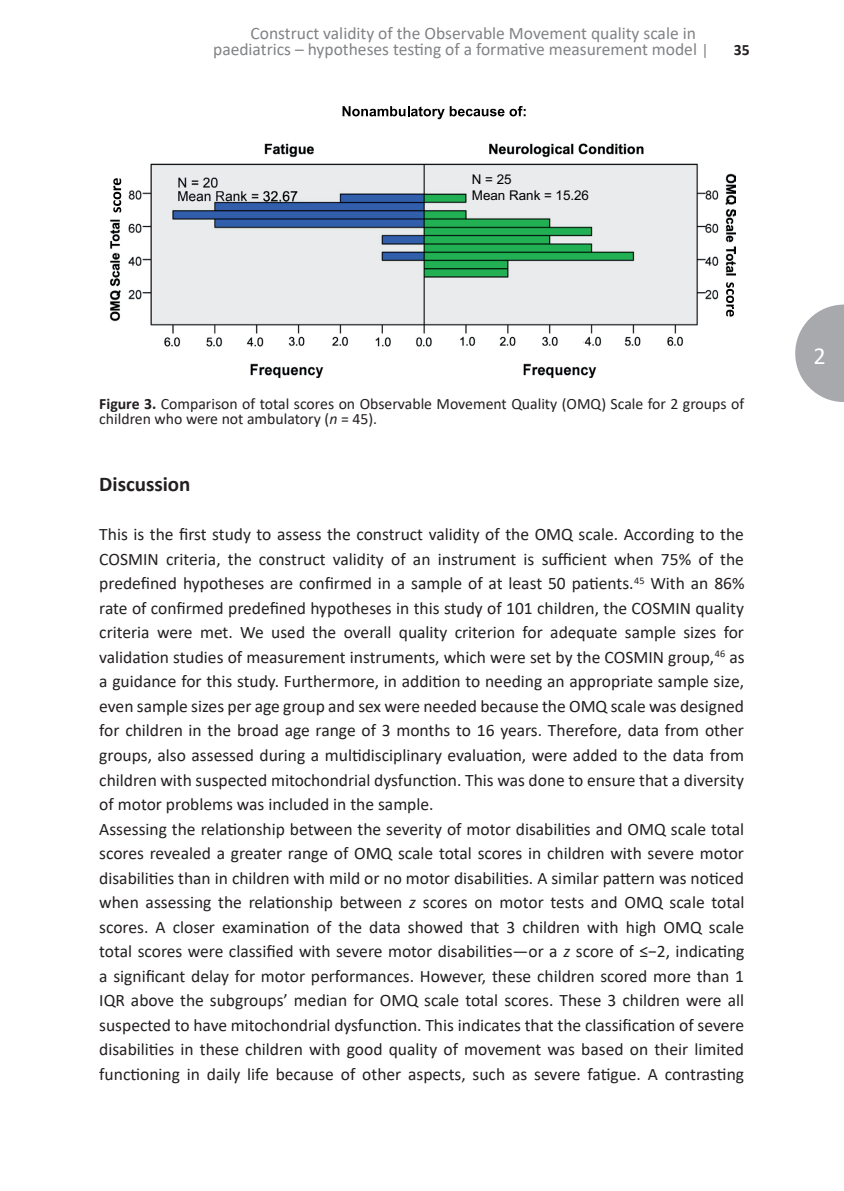
<style>
.page{position:relative;width:844px;height:1191px;background:#fff}
.page>*{position:absolute;margin:0;border:0;box-sizing:border-box;transform-origin:0 0}
.t1{font:24.5px "Calibri";color:#fff}
.Kop{font:700 21px "Calibri";color:#231f20}
.platte_tekst{font:17.5px/24.5px "Calibri";color:#231f20;text-align:justify}
.t2{font:17.5px/15.8px "Calibri";color:#808285}
.figuur_tekst{font:15.75px/15.8px "Calibri";color:#231f20}
.t3{font:700 15.75px "Calibri";color:#231f20}
.t4{font:13.47px/16.1px "Arial";color:#000002}
.s1{font-size:15.75px}
.s2{font-weight:700}
.s3{font-style:italic}
</style>
<div class="page">
<svg style="left:795px;top:304px;width:48px;height:98px"></svg>
<img style="left:109px;top:143px;width:626px;height:236px">
<svg style="left:342px;top:106px;width:183px;height:13px"></svg>
<div style="left:100px;top:160px;width:25px;height:55px;background:#fff"></div>
<svg style="left:113px;top:178px;width:8px;height:34px"></svg>
<div style="left:718px;top:277px;width:25px;height:70px;background:#fff"></div>
<svg style="left:726px;top:282px;width:7px;height:34px"></svg>
<p class="t2" style="left:213px;top:25px;width:497px;text-indent:37px">Construct validity of the Observable Movement quality scale in paediatrics – hypotheses testing of a formative measurement model <span class="s1">|</span></p>
<p class="t3" style="left:733px;top:39px;width:17px">35</p>
<p class="t4" style="left:471px;top:171px;width:119px">N = 25<br>Mean Rank = 15.26</p>
<p class="figuur_tekst" style="left:99px;top:395px;width:646px"><span class="s2">Figure 3.</span> Comparison of total scores on Observable Movement Quality (OMQ) Scale for 2 groups of children who were not ambulatory (<span class="s3">n</span> = 45).</p>
<p class="Kop" style="left:99px;top:471px;width:93px">Discussion</p>
<p class="platte_tekst" style="left:99px;top:522px;width:646px">This is the first study to assess the construct validity of the OMQ scale. According to the COSMIN criteria, the construct validity of an instrument is sufficient when 75% of the predefined hypotheses are confirmed in a sample of at least 50 patients.<sup>45</sup> With an 86% rate of confirmed predefined hypotheses in this study of 101 children, the COSMIN quality criteria were met. We used the overall quality criterion for adequate sample sizes for validation studies of measurement instruments, which were set by the COSMIN group,<sup>46</sup> as a guidance for this study. Furthermore, in addition to needing an appropriate sample size, even sample sizes per age group and sex were needed because the OMQ scale was designed for children in the broad age range of 3 months to 16 years. Therefore, data from other groups, also assessed during a multidisciplinary evaluation, were added to the data from children with suspected mitochondrial dysfunction. This was done to ensure that a diversity of motor problems was included in the sample.</p>
<p class="platte_tekst" style="left:99px;top:816px;width:646px">Assessing the relationship between the severity of motor disabilities and OMQ scale total scores revealed a greater range of OMQ scale total scores in children with severe motor disabilities than in children with mild or no motor disabilities. A similar pattern was noticed when assessing the relationship between <span class="s3">z</span> scores on motor tests and OMQ scale total scores. A closer examination of the data showed that 3 children with high OMQ scale total scores were classified with severe motor disabilities—or a <span class="s3">z</span> score of ≤−2, indicating a significant delay for motor performances. However, these children scored more than 1<br>IQR above the subgroups’ median for OMQ scale total scores. These 3 children were all suspected to have mitochondrial dysfunction. This indicates that the classification of severe disabilities in these children with good quality of movement was based on their limited functioning in daily life because of other aspects, such as severe fatigue. A contrasting</p>
<h1 class="t1" style="left:813px;top:339px;width:14px">2</h1>
</div>
